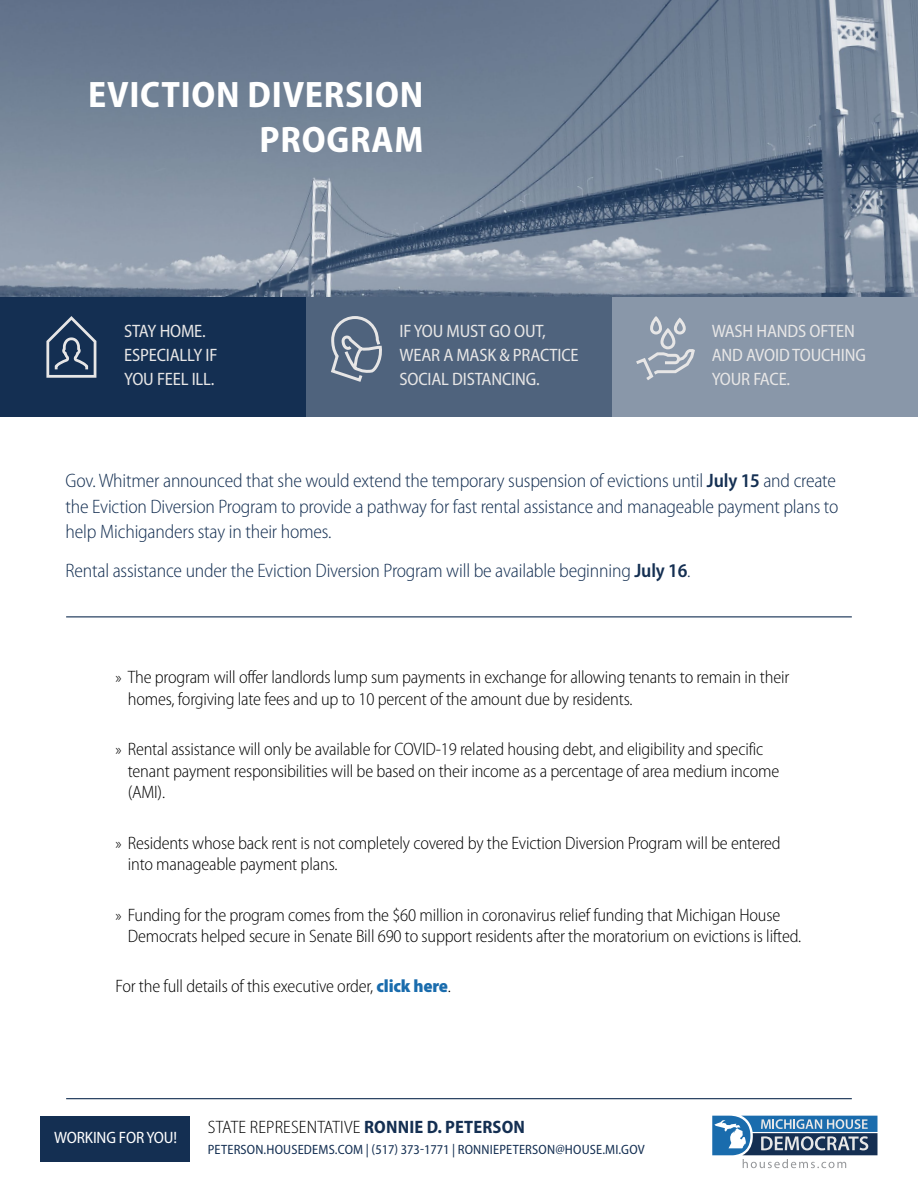
<style>
.page{position:relative;width:918px;height:1188px;background:#fff}
.page>*{position:absolute;margin:0;border:0;box-sizing:border-box;transform-origin:0 0}
.t1{font:700 semi-condensed 37.05px/44.4px "Myriad Pro";letter-spacing:.02em;color:#fff;text-align:right}
.t2{font:300 semi-condensed 19.5px/25.5px "Myriad Pro";letter-spacing:-.01em;color:#142f52}
.t3{font:300 semi-condensed 18px/21.6px "Myriad Pro";letter-spacing:-.01em;color:#000}
.t4{font:semi-condensed 18px/24px "Myriad Pro";letter-spacing:-.01em;color:#e7e6e6}
.t5{font:300 semi-condensed 18px "Myriad Pro";letter-spacing:.01em;color:#000}
.t6{font:semi-condensed 16.5px "Myriad Pro";letter-spacing:-.01em;color:#fff}
.t7{font:semi-condensed 13.5px "Myriad Pro";letter-spacing:.015em;color:#142f52}
.s1{font-weight:600}
.s2{font-size:16.5px}
.s3{font-weight:900;color:#1a6cad}
.s4{font-weight:700;color:#142f52}
</style>
<div class="page">
<hr style="left:66px;top:616px;width:786px;height:1px;background:#142f52">
<div style="left:0;top:294px;width:306px;height:123px;background:#142f52"></div>
<div style="left:306px;top:294px;width:306px;height:123px;background:#4f637d"></div>
<div style="left:612px;top:294px;width:306px;height:123px;background:#8997a9"></div>
<img style="left:0;top:0;width:918px;height:297px">
<svg style="left:331px;top:316px;width:51px;height:66px"></svg>
<svg style="left:636px;top:318px;width:59px;height:62px"></svg>
<svg style="left:46px;top:316px;width:50px;height:62px"></svg>
<div style="left:40px;top:1117px;width:150px;height:45px;background:#142f52"></div>
<hr style="left:66px;top:1098px;width:786px;height:1px;background:#142f52">
<svg style="left:712px;top:1116px;width:166px;height:52px"></svg>
<h1 class="t1" style="left:88px;top:73px;width:337px">EVICTION DIVERSION<br>PROGRAM</h1>
<p class="t4" style="left:124px;top:319px;width:95px">STAY HOME.<br>ESPECIALLY IF<br>YOU FEEL ILL.</p>
<p class="t4" style="left:399px;top:319px;width:181px">IF YOU MUST GO OUT,<br>WEAR A MASK &amp; PRACTICE<br>SOCIAL DISTANCING.</p>
<p class="t4" style="left:712px;top:319px;width:156px">WASH HANDS OFTEN<br>AND AVOID TOUCHING<br>YOUR FACE.</p>
<p class="t2" style="left:66px;top:469px;width:774px">Gov. Whitmer announced that she would extend the temporary suspension of evictions until <span class="s1">July 15</span> and create the Eviction Diversion Program to provide a pathway for fast rental assistance and manageable payment plans to help Michiganders stay in their homes.</p>
<p class="t2" style="left:66px;top:559px;width:627px">Rental assistance under the Eviction Diversion Program will be available beginning <span class="s1">July 16</span>.</p>
<p class="t3" style="left:128px;top:667px;width:663px;text-indent:-12px"><span class="s2">»</span> The program will offer landlords lump sum payments in exchange for allowing tenants to remain in their homes, forgiving late fees and up to 10 percent of the amount due by residents.</p>
<p class="t3" style="left:128px;top:739px;width:653px;text-indent:-12px"><span class="s2">»</span> Rental assistance will only be available for COVID-19 related housing debt, and eligibility and specific tenant payment responsibilities will be based on their income as a percentage of area medium income (AMI).</p>
<p class="t3" style="left:128px;top:832px;width:654px;text-indent:-12px"><span class="s2">»</span> Residents whose back rent is not completely covered by the Eviction Diversion Program will be entered into manageable payment plans.</p>
<p class="t3" style="left:128px;top:904px;width:675px;text-indent:-12px"><span class="s2">»</span> Funding for the program comes from the $60 million in coronavirus relief funding that Michigan House<br>Democrats helped secure in Senate Bill 690 to support residents after the moratorium on evictions is lifted.</p>
<p class="t3" style="left:116px;top:976px;width:337px">For the full details of this executive order, <span class="s3">click here</span>.</p>
<p class="t6" style="left:54px;top:1129px;width:125px">WORKING FOR YOU!</p>
<p class="t5" style="left:208px;top:1117px;width:319px">STATE REPRESENTATIVE <span class="s4">RONNIE D. PETERSON</span></p>
<p class="t7" style="left:208px;top:1142px;width:439px">PETERSON.HOUSEDEMS.COM | (517) 373-1771 | RONNIEPETERSON@HOUSE.MI.GOV</p>
</div>
